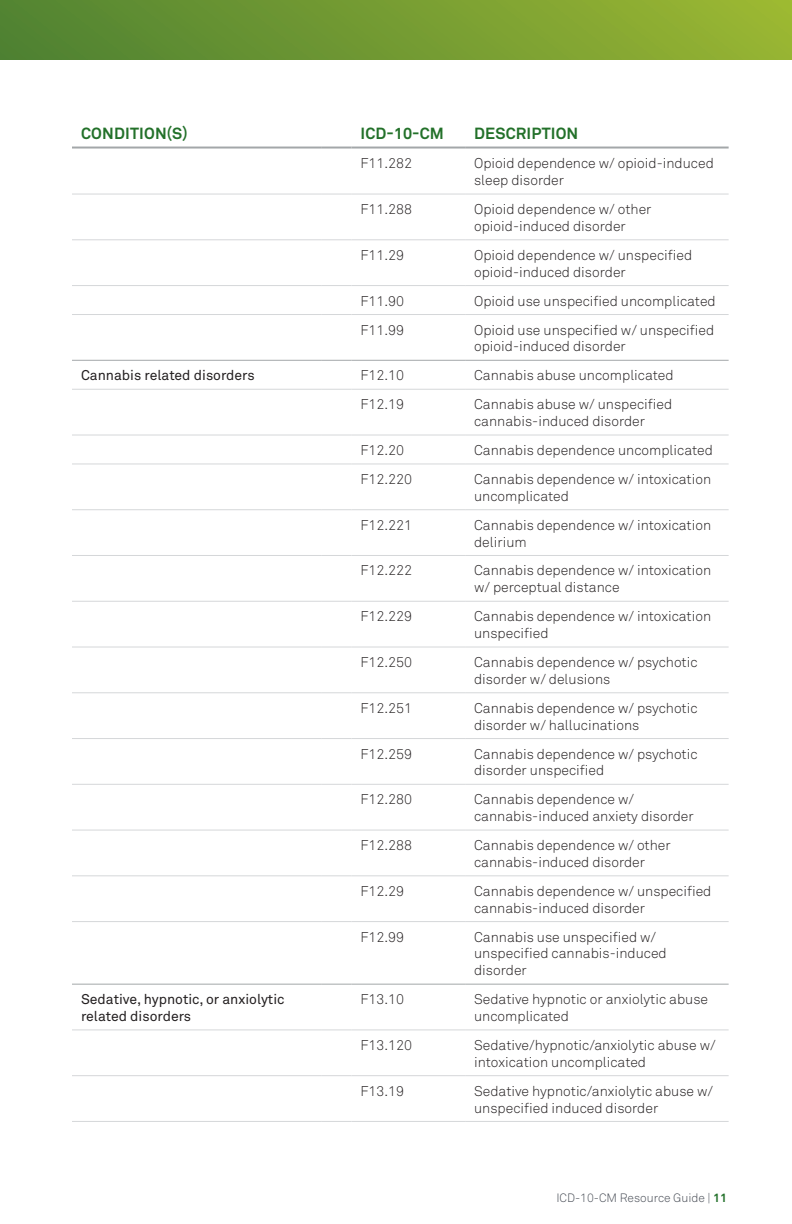
<style>
.page{position:relative;width:792px;height:1224px;background:#fff}
.page>*{position:absolute;margin:0;border:0;box-sizing:border-box;transform-origin:0 0}
.t1{font:700 16px "Akkurat Pro";letter-spacing:.01em;color:#23712a}
.t2{font:300 14px/16.8px "Akkurat Pro";color:#231f20}
.t3{font:14px/16.8px "Akkurat Pro";color:#231f20}
.t4{font:300 12px "Akkurat Pro";color:#464b54}
.s1{font-weight:700;color:#23712a}
</style>
<div class="page">
<div style="left:0;top:0;width:792px;height:60px;background:linear-gradient(to right,#508232,#9ab633)"></div>
<hr style="left:72px;top:147px;width:249px;height:2px;background:#a3a7a9">
<hr style="left:321px;top:147px;width:30px;height:2px;background:#a3a7a9">
<hr style="left:351px;top:147px;width:114px;height:2px;background:#a3a7a9">
<hr style="left:465px;top:147px;width:264px;height:2px;background:#a3a7a9">
<hr style="left:72px;top:285px;width:249px;height:1px;background:#d5d7d9">
<hr style="left:321px;top:285px;width:30px;height:1px;background:#d5d7d9">
<hr style="left:351px;top:285px;width:114px;height:1px;background:#d5d7d9">
<hr style="left:72px;top:314px;width:249px;height:1px;background:#d5d7d9">
<hr style="left:321px;top:314px;width:30px;height:1px;background:#d5d7d9">
<hr style="left:351px;top:314px;width:114px;height:1px;background:#d5d7d9">
<hr style="left:72px;top:921px;width:249px;height:1px;background:#d5d7d9">
<hr style="left:321px;top:921px;width:30px;height:1px;background:#d5d7d9">
<hr style="left:351px;top:921px;width:114px;height:1px;background:#d5d7d9">
<hr style="left:465px;top:285px;width:264px;height:1px;background:#d5d7d9">
<hr style="left:465px;top:314px;width:264px;height:1px;background:#d5d7d9">
<hr style="left:465px;top:921px;width:264px;height:1px;background:#d5d7d9">
<hr style="left:72px;top:360px;width:249px;height:1px;background:#a3a7a9">
<hr style="left:321px;top:360px;width:30px;height:1px;background:#a3a7a9">
<hr style="left:351px;top:360px;width:114px;height:1px;background:#a3a7a9">
<hr style="left:465px;top:360px;width:264px;height:1px;background:#a3a7a9">
<hr style="left:72px;top:194px;width:249px;height:1px;background:#d5d7d9">
<hr style="left:321px;top:194px;width:30px;height:1px;background:#d5d7d9">
<hr style="left:351px;top:194px;width:114px;height:1px;background:#d5d7d9">
<hr style="left:465px;top:194px;width:264px;height:1px;background:#d5d7d9">
<hr style="left:72px;top:239px;width:249px;height:1px;background:#d5d7d9">
<hr style="left:321px;top:239px;width:30px;height:1px;background:#d5d7d9">
<hr style="left:351px;top:239px;width:114px;height:1px;background:#d5d7d9">
<hr style="left:465px;top:239px;width:264px;height:1px;background:#d5d7d9">
<hr style="left:72px;top:464px;width:249px;height:1px;background:#d5d7d9">
<hr style="left:321px;top:464px;width:30px;height:1px;background:#d5d7d9">
<hr style="left:351px;top:464px;width:114px;height:1px;background:#d5d7d9">
<hr style="left:465px;top:464px;width:264px;height:1px;background:#d5d7d9">
<hr style="left:72px;top:509px;width:249px;height:1px;background:#d5d7d9">
<hr style="left:321px;top:509px;width:30px;height:1px;background:#d5d7d9">
<hr style="left:351px;top:509px;width:114px;height:1px;background:#d5d7d9">
<hr style="left:72px;top:555px;width:249px;height:1px;background:#d5d7d9">
<hr style="left:321px;top:555px;width:30px;height:1px;background:#d5d7d9">
<hr style="left:351px;top:555px;width:114px;height:1px;background:#d5d7d9">
<hr style="left:465px;top:509px;width:264px;height:1px;background:#d5d7d9">
<hr style="left:465px;top:555px;width:264px;height:1px;background:#d5d7d9">
<hr style="left:72px;top:601px;width:249px;height:1px;background:#d5d7d9">
<hr style="left:321px;top:601px;width:30px;height:1px;background:#d5d7d9">
<hr style="left:351px;top:601px;width:114px;height:1px;background:#d5d7d9">
<hr style="left:465px;top:601px;width:264px;height:1px;background:#d5d7d9">
<hr style="left:72px;top:647px;width:249px;height:1px;background:#d5d7d9">
<hr style="left:321px;top:647px;width:30px;height:1px;background:#d5d7d9">
<hr style="left:351px;top:647px;width:114px;height:1px;background:#d5d7d9">
<hr style="left:465px;top:647px;width:264px;height:1px;background:#d5d7d9">
<hr style="left:72px;top:692px;width:249px;height:1px;background:#d5d7d9">
<hr style="left:321px;top:692px;width:30px;height:1px;background:#d5d7d9">
<hr style="left:351px;top:692px;width:114px;height:1px;background:#d5d7d9">
<hr style="left:465px;top:692px;width:264px;height:1px;background:#d5d7d9">
<hr style="left:72px;top:738px;width:249px;height:1px;background:#d5d7d9">
<hr style="left:321px;top:738px;width:30px;height:1px;background:#d5d7d9">
<hr style="left:351px;top:738px;width:114px;height:1px;background:#d5d7d9">
<hr style="left:72px;top:784px;width:249px;height:1px;background:#d5d7d9">
<hr style="left:321px;top:784px;width:30px;height:1px;background:#d5d7d9">
<hr style="left:351px;top:784px;width:114px;height:1px;background:#d5d7d9">
<hr style="left:465px;top:738px;width:264px;height:1px;background:#d5d7d9">
<hr style="left:465px;top:784px;width:264px;height:1px;background:#d5d7d9">
<hr style="left:72px;top:830px;width:249px;height:1px;background:#d5d7d9">
<hr style="left:321px;top:830px;width:30px;height:1px;background:#d5d7d9">
<hr style="left:351px;top:830px;width:114px;height:1px;background:#d5d7d9">
<hr style="left:465px;top:830px;width:264px;height:1px;background:#d5d7d9">
<hr style="left:72px;top:875px;width:249px;height:1px;background:#d5d7d9">
<hr style="left:321px;top:875px;width:30px;height:1px;background:#d5d7d9">
<hr style="left:351px;top:875px;width:114px;height:1px;background:#d5d7d9">
<hr style="left:465px;top:875px;width:264px;height:1px;background:#d5d7d9">
<hr style="left:351px;top:984px;width:114px;height:1px;background:#a3a7a9">
<hr style="left:465px;top:984px;width:264px;height:1px;background:#a3a7a9">
<hr style="left:72px;top:984px;width:249px;height:1px;background:#a3a7a9">
<hr style="left:321px;top:984px;width:30px;height:1px;background:#a3a7a9">
<hr style="left:72px;top:435px;width:249px;height:1px;background:#d5d7d9">
<hr style="left:321px;top:435px;width:30px;height:1px;background:#d5d7d9">
<hr style="left:351px;top:435px;width:114px;height:1px;background:#d5d7d9">
<hr style="left:465px;top:435px;width:264px;height:1px;background:#d5d7d9">
<hr style="left:72px;top:389px;width:249px;height:1px;background:#d5d7d9">
<hr style="left:321px;top:389px;width:30px;height:1px;background:#d5d7d9">
<hr style="left:351px;top:389px;width:114px;height:1px;background:#d5d7d9">
<hr style="left:465px;top:389px;width:264px;height:1px;background:#d5d7d9">
<hr style="left:72px;top:1030px;width:249px;height:1px;background:#d5d7d9">
<hr style="left:321px;top:1030px;width:30px;height:1px;background:#d5d7d9">
<hr style="left:351px;top:1030px;width:114px;height:1px;background:#d5d7d9">
<hr style="left:465px;top:1030px;width:264px;height:1px;background:#d5d7d9">
<hr style="left:72px;top:1075px;width:249px;height:1px;background:#d5d7d9">
<hr style="left:321px;top:1075px;width:30px;height:1px;background:#d5d7d9">
<hr style="left:351px;top:1075px;width:114px;height:1px;background:#d5d7d9">
<hr style="left:465px;top:1075px;width:264px;height:1px;background:#d5d7d9">
<hr style="left:72px;top:1121px;width:249px;height:1px;background:#d5d7d9">
<hr style="left:321px;top:1121px;width:30px;height:1px;background:#d5d7d9">
<hr style="left:351px;top:1121px;width:114px;height:1px;background:#d5d7d9">
<hr style="left:465px;top:1121px;width:264px;height:1px;background:#d5d7d9">
<p class="t1" style="left:81px;top:123px;width:108px">CONDITION(S)</p>
<p class="t1" style="left:360px;top:123px;width:85px">ICD-10-CM</p>
<p class="t1" style="left:474px;top:123px;width:106px">DESCRIPTION</p>
<p class="t2" style="left:360px;top:155px;width:53px">F11.282</p>
<p class="t2" style="left:474px;top:155px;width:241px">Opioid dependence w/ opioid-induced sleep disorder</p>
<p class="t2" style="left:360px;top:201px;width:53px">F11.288</p>
<p class="t2" style="left:474px;top:201px;width:179px">Opioid dependence w/ other opioid-induced disorder</p>
<p class="t2" style="left:360px;top:246px;width:45px">F11.29</p>
<p class="t2" style="left:474px;top:246px;width:220px">Opioid dependence w/ unspecified opioid-induced disorder</p>
<p class="t2" style="left:360px;top:292px;width:45px">F11.90</p>
<p class="t2" style="left:474px;top:292px;width:243px">Opioid use unspecified uncomplicated</p>
<p class="t2" style="left:360px;top:321px;width:45px">F11.99</p>
<p class="t2" style="left:474px;top:321px;width:242px">Opioid use unspecified w/ unspecified opioid-induced disorder</p>
<p class="t3" style="left:81px;top:367px;width:175px">Cannabis related disorders</p>
<p class="t2" style="left:360px;top:367px;width:45px">F12.10</p>
<p class="t2" style="left:474px;top:367px;width:201px">Cannabis abuse uncomplicated</p>
<p class="t2" style="left:360px;top:396px;width:45px">F12.19</p>
<p class="t2" style="left:474px;top:396px;width:200px">Cannabis abuse w/ unspecified cannabis-induced disorder</p>
<p class="t2" style="left:360px;top:442px;width:45px">F12.20</p>
<p class="t2" style="left:474px;top:442px;width:240px">Cannabis dependence uncomplicated</p>
<p class="t2" style="left:360px;top:471px;width:53px">F12.220</p>
<p class="t2" style="left:474px;top:471px;width:239px">Cannabis dependence w/ intoxication uncomplicated</p>
<p class="t2" style="left:360px;top:516px;width:53px">F12.221</p>
<p class="t2" style="left:474px;top:516px;width:239px">Cannabis dependence w/ intoxication delirium</p>
<p class="t2" style="left:360px;top:562px;width:53px">F12.222</p>
<p class="t2" style="left:474px;top:562px;width:239px">Cannabis dependence w/ intoxication w/ perceptual distance</p>
<p class="t2" style="left:360px;top:608px;width:53px">F12.229</p>
<p class="t2" style="left:474px;top:608px;width:239px">Cannabis dependence w/ intoxication unspecified</p>
<p class="t2" style="left:360px;top:654px;width:53px">F12.250</p>
<p class="t2" style="left:474px;top:654px;width:225px">Cannabis dependence w/ psychotic disorder w/ delusions</p>
<p class="t2" style="left:360px;top:700px;width:53px">F12.251</p>
<p class="t2" style="left:474px;top:700px;width:225px">Cannabis dependence w/ psychotic disorder w/ hallucinations</p>
<p class="t2" style="left:360px;top:745px;width:53px">F12.259</p>
<p class="t2" style="left:474px;top:745px;width:225px">Cannabis dependence w/ psychotic disorder unspecified</p>
<p class="t2" style="left:360px;top:791px;width:53px">F12.280</p>
<p class="t2" style="left:474px;top:791px;width:221px">Cannabis dependence w/ cannabis-induced anxiety disorder</p>
<p class="t2" style="left:360px;top:837px;width:53px">F12.288</p>
<p class="t2" style="left:474px;top:837px;width:198px">Cannabis dependence w/ other cannabis-induced disorder</p>
<p class="t2" style="left:360px;top:883px;width:45px">F12.29</p>
<p class="t2" style="left:474px;top:883px;width:239px">Cannabis dependence w/ unspecified cannabis-induced disorder</p>
<p class="t2" style="left:360px;top:928px;width:45px">F12.99</p>
<p class="t2" style="left:474px;top:928px;width:194px">Cannabis use unspecified w/ unspecified cannabis-induced disorder</p>
<p class="t3" style="left:81px;top:991px;width:205px">Sedative, hypnotic, or anxiolytic related disorders</p>
<p class="t2" style="left:360px;top:991px;width:45px">F13.10</p>
<p class="t2" style="left:474px;top:991px;width:235px">Sedative hypnotic or anxiolytic abuse uncomplicated</p>
<p class="t2" style="left:360px;top:1037px;width:53px">F13.120</p>
<p class="t2" style="left:474px;top:1037px;width:243px">Sedative/hypnotic/anxiolytic abuse w/ intoxication uncomplicated</p>
<p class="t2" style="left:360px;top:1082px;width:45px">F13.19</p>
<p class="t2" style="left:474px;top:1082px;width:241px">Sedative hypnotic/anxiolytic abuse w/ unspecified induced disorder</p>
<p class="t4" style="left:556px;top:1191px;width:172px">ICD-10-CM Resource Guide | <span class="s1">11</span></p>
</div>
